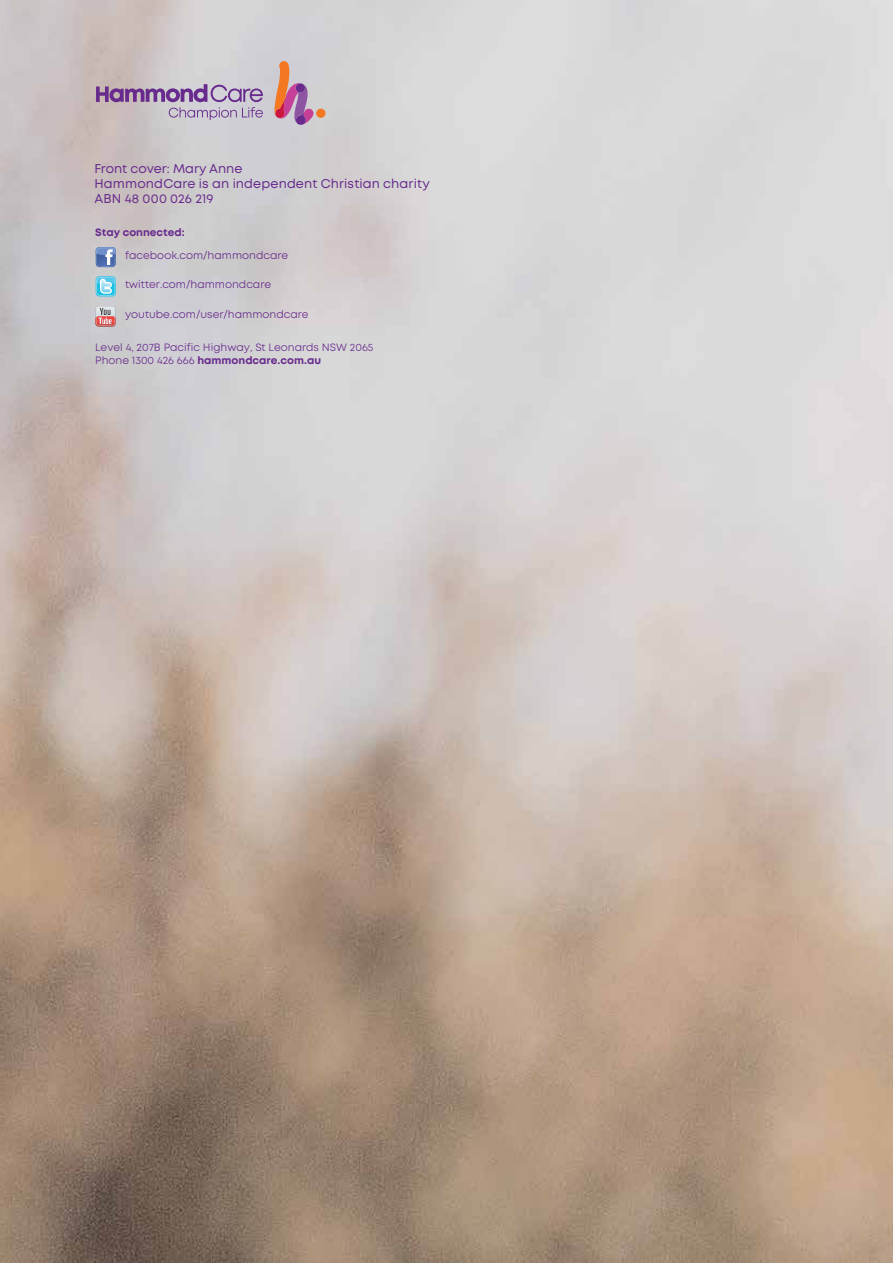
<style>
.page{position:relative;width:893px;height:1263px;background:#fff}
.page>*{position:absolute;margin:0;border:0;box-sizing:border-box;transform-origin:0 0}
.t1{font:12.75px/15px "Mont";letter-spacing:.005em;color:#682b8d}
.t2{font:10.65px/12.8px "Mont";color:#682b8d}
.t3{font:700 10.65px "Mont";color:#682b8d}
.s1{font-weight:700}
</style>
<div class="page">
<img style="left:0;top:0;width:893px;height:1263px">
<svg style="left:95px;top:306px;width:21px;height:21px"></svg>
<svg style="left:96px;top:247px;width:20px;height:20px"></svg>
<svg style="left:96px;top:276px;width:20px;height:20px"></svg>
<svg style="left:96px;top:84px;width:167px;height:36px;background:#b4a1bb"></svg>
<div style="left:316px;top:109px;width:9px;height:9px;background:#f47721;border-radius:50%"></div>
<svg style="left:274px;top:61px;width:40px;height:64px;background:#c892a0"></svg>
<p class="t1" style="left:94px;top:162px;width:337px">Front cover: Mary Anne<br>HammondCare is an independent Christian charity<br>ABN 48 000 026 219</p>
<p class="t3" style="left:95px;top:226px;width:91px">Stay connected:</p>
<p class="t2" style="left:125px;top:249px;width:165px">facebook.com/hammondcare</p>
<p class="t2" style="left:125px;top:278px;width:148px">twitter.com/hammondcare</p>
<p class="t2" style="left:125px;top:308px;width:185px">youtube.com/user/hammondcare</p>
<p class="t2" style="left:95px;top:341px;width:280px">Level 4, 207B Pacific Highway, St Leonards NSW 2065<br>Phone 1300 426 666 <span class="s1">hammondcare.com.au</span></p>
</div>
